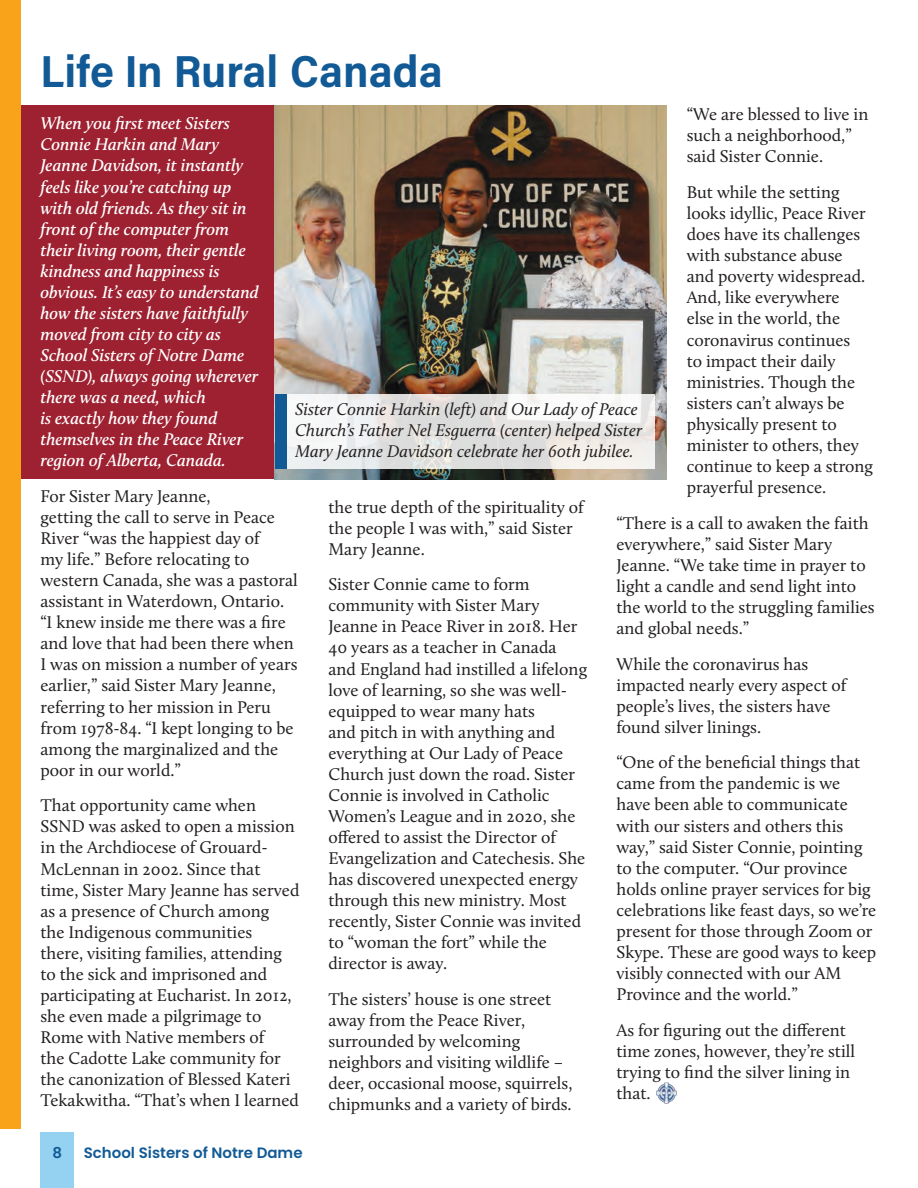
<style>
.page{position:relative;width:918px;height:1188px;background:#fff}
.page>*{position:absolute;margin:0;border:0;box-sizing:border-box;transform-origin:0 0}
.t1{font:45px "Acumin Variable Concept";color:#125a96}
.t2{font:17.55px/21px "Calluna";color:#231f20}
.t3{font:italic 600 17.55px/21px "Calluna";color:#fff}
.t4{font:italic 17.55px/21px "Calluna";color:#231f20}
.t5{font:600 15px "Poppins";color:#125a96}
</style>
<div class="page">
<div style="left:40px;top:1132px;width:34px;height:56px;background:#95d2f2"></div>
<div style="left:10px;top:106px;width:282px;height:373px;background:#9d2130"></div>
<div style="left:0;top:0;width:21px;height:1129px;background:#f9a31b"></div>
<img style="left:275px;top:106px;width:391px;height:373px">
<svg style="left:286px;top:394px;width:368px;height:75px"></svg>
<div style="left:275px;top:394px;width:11px;height:75px;background:#125a96"></div>
<img style="left:656px;top:1082px;width:21px;height:22px">
<h1 class="t1" style="left:40px;top:40px;width:404px">Life In Rural Canada</h1>
<p class="t2" style="left:687px;top:104px;width:183px">“We are blessed to live in such a neighborhood,” said Sister Connie.</p>
<p class="t2" style="left:687px;top:182px;width:188px">But while the setting looks idyllic, Peace River does have its challenges with substance abuse and poverty widespread.<br>And, like everywhere<br>else in the world, the coronavirus continues<br>to impact their daily ministries. Though the sisters can’t always be physically present to minister to others, they continue to keep a strong prayerful presence.</p>
<p class="t2" style="left:616px;top:512px;width:260px">“There is a call to awaken the faith everywhere,” said Sister Mary<br>Jeanne. “We take time in prayer to light a candle and send light into the world to the struggling families and global needs.”</p>
<p class="t2" style="left:616px;top:653px;width:232px">While the coronavirus has impacted nearly every aspect of people’s lives, the sisters have found silver linings.</p>
<p class="t2" style="left:616px;top:752px;width:261px">“One of the beneficial things that came from the pandemic is we have been able to communicate with our sisters and others this way,” said Sister Connie, pointing to the computer. “Our province holds online prayer services for big celebrations like feast days, so we’re present for those through Zoom or<br>Skype. These are good ways to keep visibly connected with our AM<br>Province and the world.”</p>
<p class="t2" style="left:616px;top:1019px;width:240px">As for figuring out the different time zones, however, they’re still trying to find the silver lining in that.</p>
<p class="t3" style="left:40px;top:113px;width:220px">When you first meet Sisters<br>Connie Harkin and Mary<br>Jeanne Davidson, it instantly feels like you’re catching up with old friends. As they sit in front of the computer from their living room, their gentle kindness and happiness is obvious. It’s easy to understand how the sisters have faithfully moved from city to city as<br>School Sisters of Notre Dame (SSND), always going wherever there was a need, which<br>is exactly how they found themselves in the Peace River region of Alberta, Canada.</p>
<p class="t2" style="left:40px;top:485px;width:259px">For Sister Mary Jeanne,<br>getting the call to serve in Peace<br>River “was the happiest day of<br>my life.” Before relocating to western Canada, she was a pastoral assistant in Waterdown, Ontario. “I knew inside me there was a fire and love that had been there when<br>I was on mission a number of years earlier,” said Sister Mary Jeanne, referring to her mission in Peru from 1978-84. “I kept longing to be among the marginalized and the poor in our world.”</p>
<p class="t2" style="left:40px;top:795px;width:260px">That opportunity came when<br>SSND was asked to open a mission in the Archdiocese of Grouard-<br>McLennan in 2002. Since that time, Sister Mary Jeanne has served as a presence of Church among<br>the Indigenous communities<br>there, visiting families, attending to the sick and imprisoned and participating at Eucharist. In 2012, she even made a pilgrimage to<br>Rome with Native members of<br>the Cadotte Lake community for the canonization of Blessed Kateri<br>Tekakwitha. “That’s when I learned</p>
<p class="t4" style="left:295px;top:398px;width:348px">Sister Connie Harkin (left) and Our Lady of Peace<br>Church’s Father Nel Esguerra (center) helped Sister<br>Mary Jeanne Davidson celebrate her 60th jubilee.</p>
<p class="t2" style="left:328px;top:496px;width:257px">the true depth of the spirituality of the people I was with,” said Sister<br>Mary Jeanne.</p>
<p class="t2" style="left:328px;top:574px;width:260px">Sister Connie came to form community with Sister Mary<br>Jeanne in Peace River in 2018. Her<br>40 years as a teacher in Canada and England had instilled a lifelong love of learning, so she was well&shy;equipped to wear many hats<br>and pitch in with anything and everything at Our Lady of Peace<br>Church just down the road. Sister<br>Connie is involved in Catholic<br>Women’s League and in 2020, she offered to assist the Director of<br>Evangelization and Catechesis. She has discovered unexpected energy through this new ministry. Most recently, Sister Connie was invited to “woman the fort” while the director is away.</p>
<p class="t2" style="left:328px;top:988px;width:245px">The sisters’ house is one street away from the Peace River, surrounded by welcoming neighbors and visiting wildlife – deer, occasional moose, squirrels, chipmunks and a variety of birds.</p>
<p class="t5" style="left:53px;top:1144px;width:11px">8</p>
<p class="t5" style="left:84px;top:1144px;width:220px">School Sisters of Notre Dame</p>
</div>
